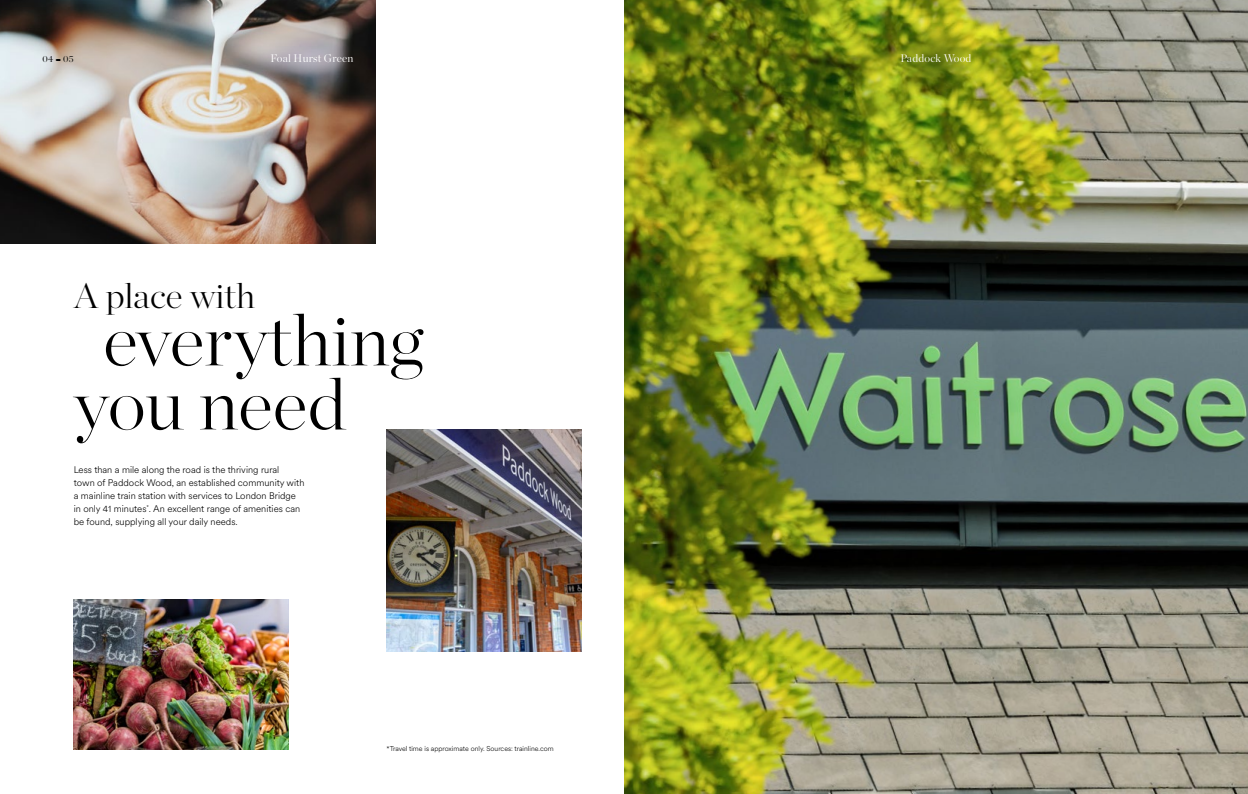
<style>
.page{position:relative;width:1248px;height:794px;background:#fff}
.page>*{position:absolute;margin:0;border:0;box-sizing:border-box;transform-origin:0 0}
.t1{font:200 72px/64px "Chronicle Display";color:#000}
.t2{font:200 35px "Chronicle Display";color:#000}
.t3{font:300 11px "Chronicle Display";letter-spacing:.02em;color:#fff}
.t4{font:300 9.5px/13px "Circular XX";color:#000}
.t5{font:300 9px "Chronicle Display";color:#000}
.t6{font:300 7px "Circular XX";color:#000}
</style>
<div class="page">
<img style="left:624px;top:0;width:623px;height:794px">
<img style="left:0;top:0;width:375px;height:244px">
<img style="left:74px;top:599px;width:214px;height:150px">
<img style="left:386px;top:429px;width:195px;height:222px">
<svg style="left:896px;top:23px;width:78px;height:78px;background:#7e8d14"></svg>
<p class="t5" style="left:43px;top:52px;width:33px">04 – 05</p>
<p class="t3" style="left:270px;top:50px;width:84px">Foal Hurst Green</p>
<p class="t3" style="left:900px;top:50px;width:72px">Paddock Wood</p>
<h2 class="t2" style="left:74px;top:269px;width:183px">A place with</h2>
<h1 class="t1" style="left:74px;top:302px;width:352px;text-indent:30px">everything you need</h1>
<p class="t4" style="left:74px;top:463px;width:232px">Less than a mile along the road is the thriving rural<br>town of Paddock Wood, an established community with a mainline train station with services to London Bridge in only 41 minutes<sup>*</sup>. An excellent range of amenities can be found, supplying all your daily needs.</p>
<p class="t6" style="left:386px;top:744px;width:169px">*Travel time is approximate only. Sources: trainline.com</p>
</div>
